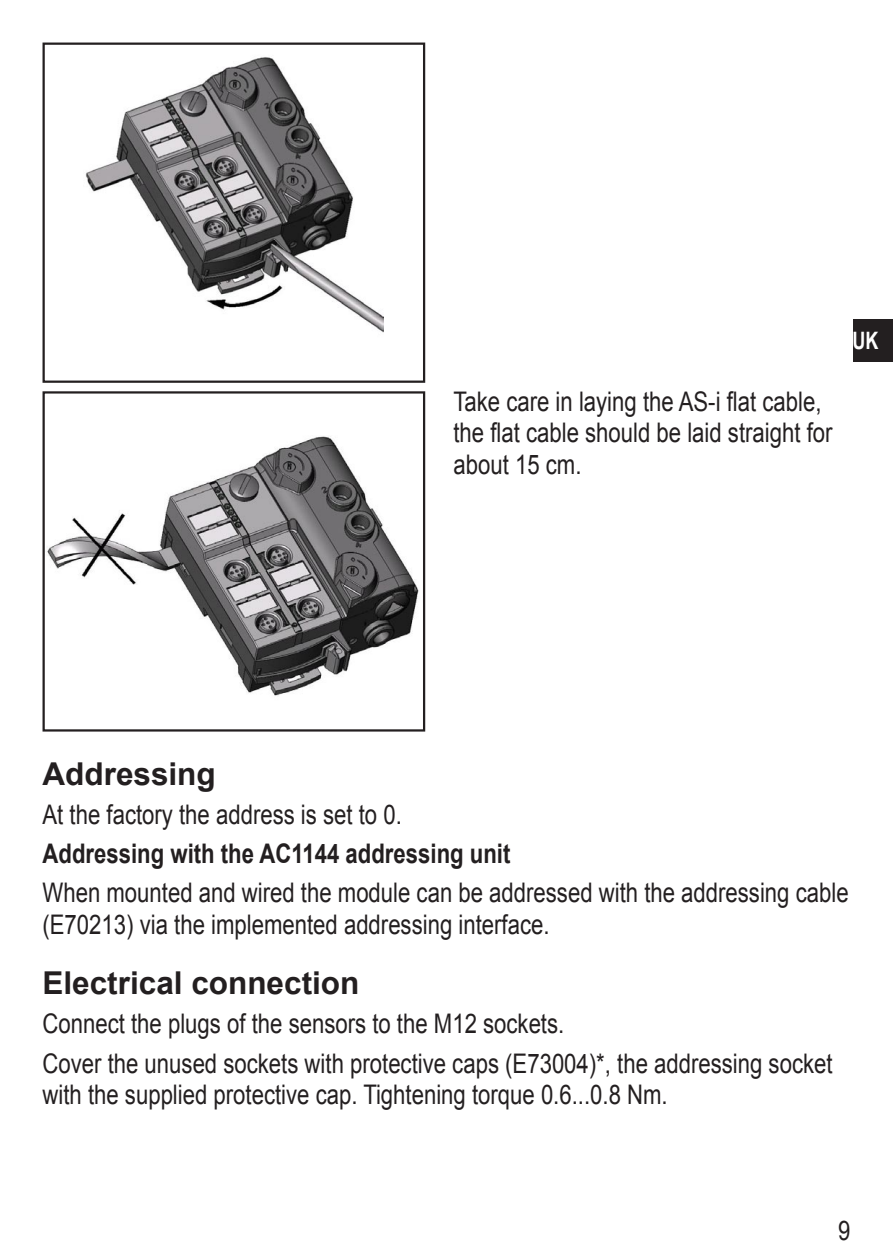
<style>
.page{position:relative;width:893px;height:1259px;background:#fff}
.page>*{position:absolute;margin:0;border:0;box-sizing:border-box;transform-origin:0 0}
.t1{font:700 31.5px "Arial";color:#231f20}
.t2{font:27px/31.5px "Arial";color:#231f20;scale:.82 1}
.t3{font:700 27px "Arial";color:#231f20;scale:.82 1}
.t4{font:700 24px "Arial";color:#fff;scale:.75 1}
</style>
<div class="page">
<div style="left:853px;top:319px;width:40px;height:42px;background:#231f20"></div>
<img style="left:85px;top:57px;width:299px;height:276px">
<div style="left:43px;top:43px;width:382px;height:340px;border:2px solid #231f20"></div>
<img style="left:47px;top:436px;width:372px;height:260px">
<div style="left:43px;top:391px;width:382px;height:340px;border:2px solid #231f20"></div>
<p class="t2" style="left:453px;top:386px;width:464px">Take care in laying the AS-i flat cable, the flat cable should be laid straight for about 15 cm.</p>
<p class="t4" style="left:853px;top:325px;width:36px">UK</p>
<p class="t1" style="left:43px;top:753px;width:175px">Addressing</p>
<p class="t2" style="left:43px;top:799px;width:435px">At the factory the address is set to 0.</p>
<p class="t3" style="left:43px;top:835px;width:572px">Addressing with the AC1144 addressing unit</p>
<p class="t2" style="left:43px;top:877px;width:984px">When mounted and wired the module can be addressed with the addressing cable (E70213) via the implemented addressing interface.</p>
<p class="t1" style="left:43px;top:962px;width:318px">Electrical connection</p>
<p class="t2" style="left:43px;top:1004px;width:965px;line-height:39.2px">Connect the plugs of the sensors to the M12 sockets.<br>Cover the unused sockets with protective caps (E73004)*, the addressing socket</p>
<p class="t2" style="left:43px;top:1079px;width:759px">with the supplied protective cap. Tightening torque 0.6...0.8 Nm.</p>
</div>
